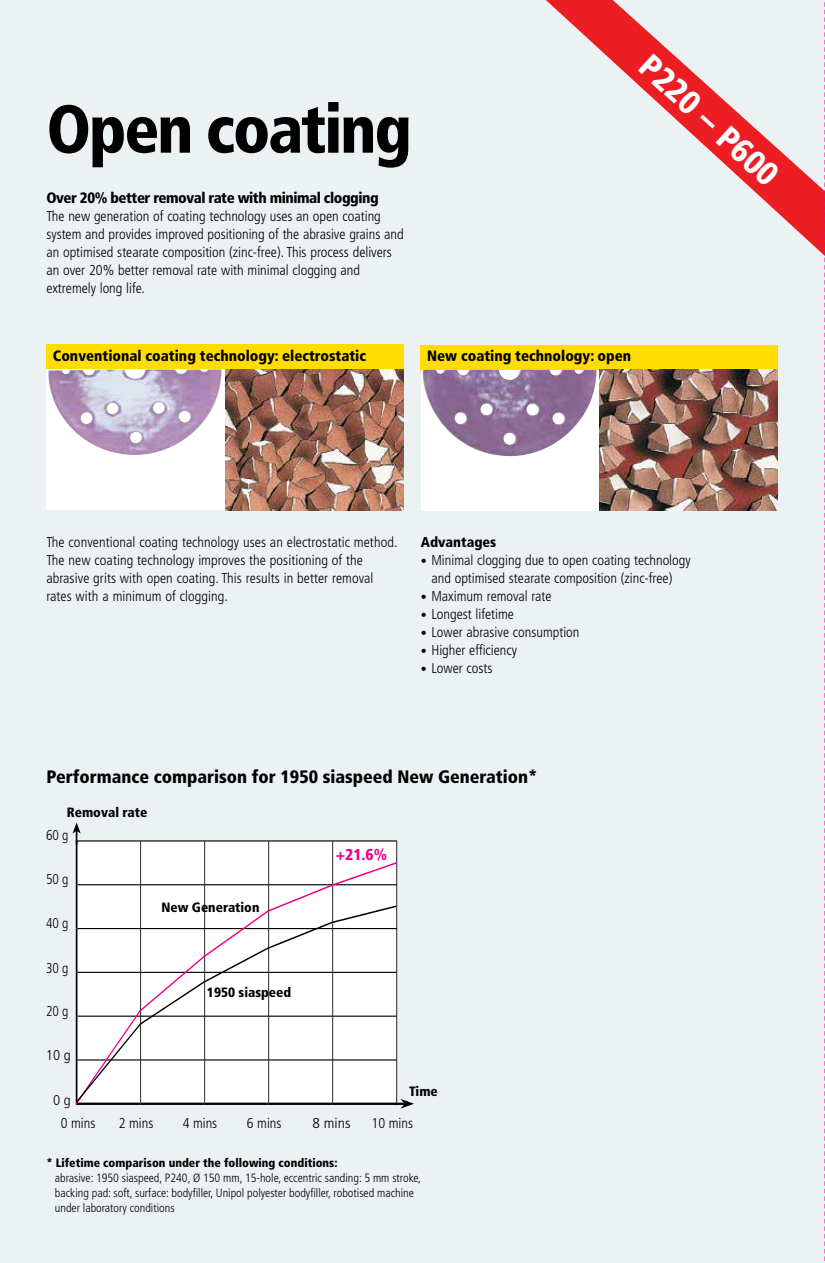
<style>
.page{position:relative;width:825px;height:1263px;background:#fff}
.page>*{position:absolute;margin:0;border:0;box-sizing:border-box;transform-origin:0 0}
.t1{font:900 condensed 67.5px "Frutiger LT Pro";letter-spacing:-.035em;color:#000}
.t2{font:900 condensed 33px "Frutiger LT Pro";color:#fff}
.t3{font:900 condensed 18px "Frutiger LT Pro";color:#000}
.t4{font:900 condensed 15.75px "Frutiger LT Pro";color:#ec008c}
.t5{font:900 condensed 15px "Frutiger LT Pro";color:#000}
.t6{font:900 condensed 15px "Frutiger LT Pro";letter-spacing:-.03em;color:#000}
.t7{font:300 condensed 14.25px/18px "Frutiger LT Pro";color:#000}
.t8{font:300 condensed 14.25px "Frutiger LT Pro";color:#000;scale:.95 1}
.t9{font:900 condensed 14.25px "Frutiger LT Pro";color:#000}
.t10{font:300 condensed 14.25px "Frutiger LT Pro";color:#000;scale:1.04 1}
.t11{font:300 condensed 14.25px "Frutiger LT Pro";color:#000;scale:1.1 1}
.t12{font:900 condensed 13.5px "Frutiger LT Pro";color:#000}
.t13{font:300 condensed 12px/15px "Frutiger LT Pro";color:#000}
.t14{font:900 condensed 12px "Frutiger LT Pro";color:#000}
.s1{font-size:12px}
</style>
<div class="page">
<div style="left:0;top:0;width:824px;height:1263px;background:#ecf1f3"></div>
<svg style="left:546px;top:0;width:278px;height:255px"></svg>
<div style="left:78px;top:842px;width:318px;height:19px;background:#fff"></div>
<hr style="left:76px;top:841px;width:65px;height:1px;background:#000">
<hr style="left:141px;top:841px;width:64px;height:1px;background:#000">
<hr style="left:140px;top:841px;width:1px;height:43px;background:#000">
<hr style="left:205px;top:841px;width:64px;height:1px;background:#000">
<hr style="left:204px;top:841px;width:1px;height:43px;background:#000">
<hr style="left:269px;top:841px;width:64px;height:1px;background:#000">
<hr style="left:268px;top:841px;width:1px;height:43px;background:#000">
<hr style="left:333px;top:841px;width:64px;height:1px;background:#000">
<hr style="left:332px;top:841px;width:1px;height:43px;background:#000">
<hr style="left:396px;top:841px;width:1px;height:43px;background:#000">
<hr style="left:76px;top:841px;width:2px;height:44px;background:#000">
<svg style="left:75px;top:861px;width:323px;height:238px"></svg>
<svg style="left:75px;top:904px;width:322px;height:201px"></svg>
<svg style="left:395px;top:1099px;width:19px;height:10px"></svg>
<svg style="left:73px;top:822px;width:8px;height:22px"></svg>
<div style="left:421px;top:345px;width:357px;height:25px;background:#fd0"></div>
<div style="left:46px;top:344px;width:357px;height:26px;background:#fd0"></div>
<div style="left:46px;top:370px;width:179px;height:140px;background:#fff"></div>
<img style="left:48px;top:369px;width:174px;height:86px">
<img style="left:225px;top:370px;width:178px;height:140px">
<div style="left:421px;top:370px;width:178px;height:140px;background:#fff"></div>
<img style="left:599px;top:370px;width:178px;height:140px">
<img style="left:422px;top:370px;width:174px;height:86px">
<svg style="left:824px;top:0;width:1px;height:1263px"></svg>
<h1 class="t1" style="left:46px;top:89px;width:367px">Open coating</h1>
<p class="t6" style="left:46px;top:188px;width:334px">Over 20% better removal rate with minimal clogging</p>
<p class="t7" style="left:46px;top:207px;width:359px">The new generation of coating technology uses an open coating system and provides improved positioning of the abrasive grains and an optimised stearate composition (zinc-free). This process delivers an over 20% better removal rate with minimal clogging and extremely long life.</p>
<h2 class="t2" style="left:658px;top:46px;width:177px;rotate:43deg">P220 – P600</h2>
<p class="t5" style="left:53px;top:347px;width:315px">Conventional coating technology: electrostatic</p>
<p class="t5" style="left:427px;top:347px;width:205px">New coating technology: open</p>
<p class="t7" style="left:46px;top:533px;width:352px">The conventional coating technology uses an electrostatic method.<br>The new coating technology improves the positioning of the abrasive grits with open coating. This results in better removal rates with a minimum of clogging.</p>
<p class="t9" style="left:421px;top:533px;width:77px">Advantages</p>
<p class="t7" style="left:421px;top:551px;width:271px;text-align:center"><span class="s1">•</span> Minimal clogging due to open coating technology and optimised stearate composition (zinc-free)</p>
<p class="t7" style="left:421px;top:587px;width:132px"><span class="s1">•</span> Maximum removal rate</p>
<p class="t7" style="left:421px;top:605px;width:95px"><span class="s1">•</span> Longest lifetime</p>
<p class="t7" style="left:421px;top:623px;width:160px"><span class="s1">•</span> Lower abrasive consumption</p>
<p class="t7" style="left:421px;top:641px;width:98px"><span class="s1">•</span> Higher efficiency</p>
<p class="t7" style="left:421px;top:659px;width:73px"><span class="s1">•</span> Lower costs</p>
<p class="t3" style="left:46px;top:766px;width:492px">Performance comparison for 1950 siaspeed New Generation*</p>
<p class="t12" style="left:67px;top:804px;width:82px">Removal rate</p>
<p class="t8" style="left:46px;top:827px;width:25px">60 g</p>
<p class="t8" style="left:46px;top:871px;width:25px">50 g</p>
<p class="t8" style="left:46px;top:915px;width:25px">40 g</p>
<p class="t8" style="left:46px;top:959px;width:25px">30 g</p>
<p class="t8" style="left:46px;top:1003px;width:25px">20 g</p>
<p class="t10" style="left:46px;top:1047px;width:25px">10 g</p>
<p class="t10" style="left:53px;top:1092px;width:18px">0 g</p>
<p class="t12" style="left:161px;top:899px;width:100px">New Generation</p>
<p class="t12" style="left:207px;top:984px;width:86px">1950 siaspeed</p>
<p class="t4" style="left:335px;top:845px;width:53px">+21.6%</p>
<p class="t12" style="left:409px;top:1083px;width:30px">Time</p>
<p class="t7" style="left:61px;top:1114px;width:36px">0 mins</p>
<p class="t7" style="left:119px;top:1114px;width:36px">2 mins</p>
<p class="t7" style="left:183px;top:1114px;width:36px">4 mins</p>
<p class="t7" style="left:247px;top:1114px;width:36px">6 mins</p>
<p class="t11" style="left:312px;top:1115px;width:36px">8 mins</p>
<p class="t7" style="left:371px;top:1114px;width:43px">10 mins</p>
<p class="t14" style="left:46px;top:1155px;width:292px">* Lifetime comparison under the following conditions:</p>
<p class="t13" style="left:55px;top:1170px;width:367px">abrasive: 1950 siaspeed, P240, Ø 150 mm, 15-hole, eccentric sanding: 5 mm stroke, backing pad: soft, surface: bodyfiller, Unipol polyester bodyfiller, robotised machine under laboratory conditions</p>
</div>
